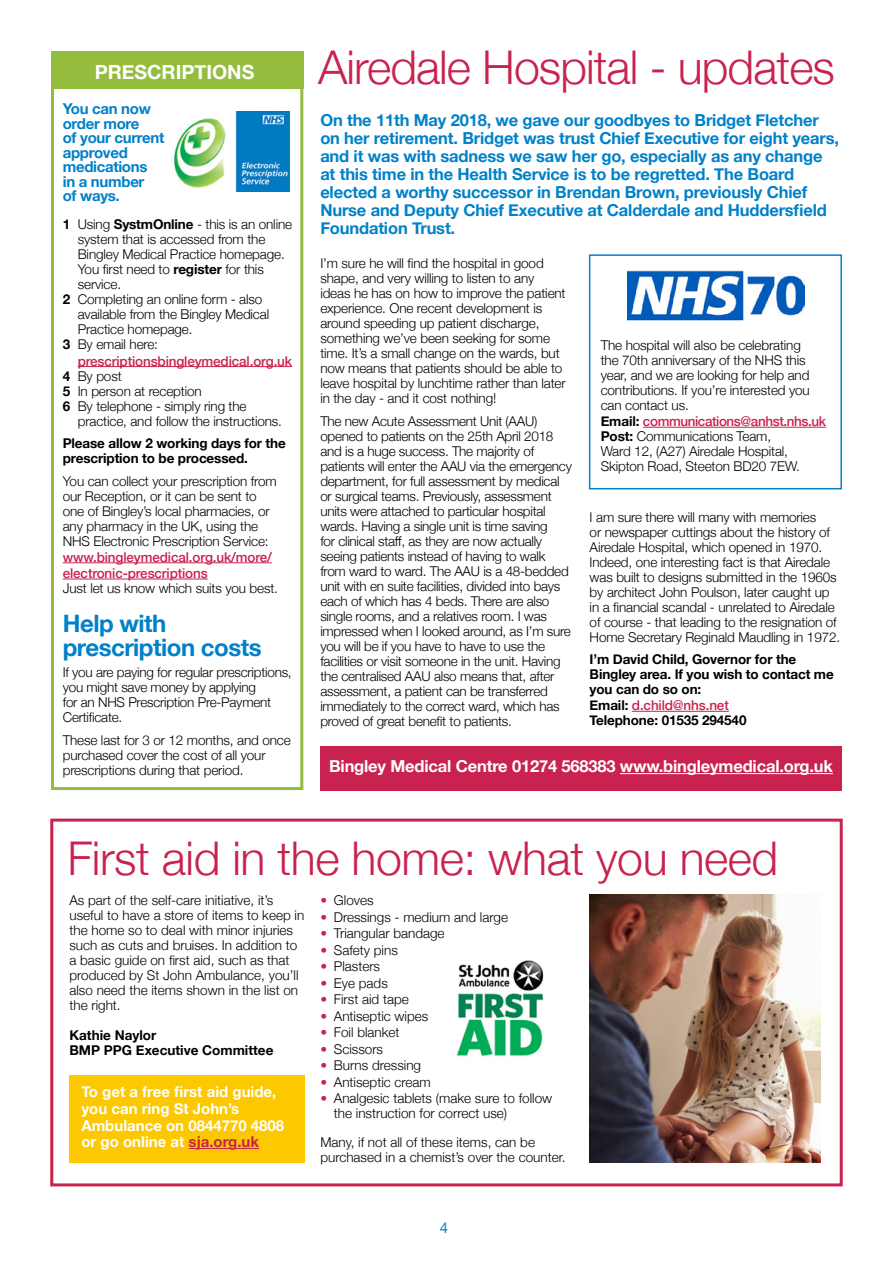
<style>
.page{position:relative;width:893px;height:1263px;background:#fff}
.page>*{position:absolute;margin:0;border:0;box-sizing:border-box;transform-origin:0 0}
.t1{font:300 46.5px "Helvetica Neue";letter-spacing:-.015em;color:#c9224e}
.t2{font:700 24px/24px "Helvetica Neue";letter-spacing:-.02em;color:#0081c9}
.t3{font:700 19.5px "Helvetica Neue";color:#fff}
.t4{font:700 16.5px/18px "Helvetica Neue";letter-spacing:-.01em;color:#0081c9}
.t5{font:700 16.5px "Helvetica Neue";letter-spacing:-.01em;color:#fff}
.t6{font:700 15px/16.5px "Helvetica Neue";color:#fff}
.t7{font:700 15px/14.5px "Helvetica Neue";letter-spacing:-.02em;color:#0081c9}
.t8{font:15px "Helvetica Neue";color:#0081c9}
.t9{font:300 13.5px/15px "Helvetica Neue";letter-spacing:-.01em;color:#000}
.t10{font:700 13.5px/15.3px "Helvetica Neue";letter-spacing:-.01em;color:#000}
.t11{font:500 13.5px/16.2px "Helvetica Neue";letter-spacing:-.01em;color:#c9224e}
.s1{font-weight:700}
.s2{font-weight:500;color:#c9224e}
.s3{color:#c9224e}
</style>
<div class="page">
<div style="left:50px;top:819px;width:793px;height:367px;border:3px solid #c9224e"></div>
<div style="left:51px;top:51px;width:252px;height:739px;border:3px solid #94bd3f"></div>
<hr style="left:632px;top:711px;width:97px;height:1px;background:#c9224e">
<img style="left:174px;top:111px;width:116px;height:80px">
<div style="left:51px;top:51px;width:252px;height:38px;background:#94bd3f"></div>
<hr style="left:78px;top:366px;width:214px;height:1px;background:#c9224e">
<hr style="left:63px;top:562px;width:209px;height:1px;background:#c9224e">
<hr style="left:63px;top:579px;width:145px;height:1px;background:#c9224e">
<img style="left:628px;top:270px;width:176px;height:51px">
<div style="left:589px;top:254px;width:253px;height:235px;border:2px solid #0081c9"></div>
<hr style="left:643px;top:427px;width:183px;height:1px;background:#c9224e">
<div style="left:69px;top:1075px;width:236px;height:87px;background:#fcc800"></div>
<hr style="left:189px;top:1148px;width:70px;height:1px;background:#c9224e">
<img style="left:456px;top:960px;width:88px;height:97px">
<div style="left:320px;top:746px;width:522px;height:44px;background:#c9224e"></div>
<hr style="left:620px;top:773px;width:213px;height:1px;background:#fff">
<img style="left:590px;top:894px;width:231px;height:268px">
<h3 class="t3" style="left:95px;top:57px;width:161px">PRESCRIPTIONS</h3>
<p class="t7" style="left:63px;top:102px;width:103px">You can now order more<br>of your current approved medications<br>in a number<br>of ways.</p>
<p class="t9" style="left:63px;top:216px;width:231px"><span class="s1">1</span> Using <span class="s1">SystmOnline</span> - this is an online</p>
<p class="t9" style="left:78px;top:231px;width:189px">system that is accessed from the</p>
<p class="t9" style="left:78px;top:246px;width:208px">Bingley Medical Practice homepage.</p>
<p class="t9" style="left:78px;top:261px;width:188px">You first need to <span class="s1">register</span> for this</p>
<p class="t9" style="left:78px;top:276px;width:45px">service.</p>
<p class="t9" style="left:63px;top:291px;width:201px"><span class="s1">2</span> Completing an online form - also</p>
<p class="t9" style="left:78px;top:306px;width:193px">available from the Bingley Medical</p>
<p class="t9" style="left:78px;top:321px;width:116px">Practice homepage.</p>
<p class="t9" style="left:63px;top:336px;width:97px"><span class="s1">3</span> By email here:</p>
<p class="t11" style="left:78px;top:352px;width:216px">prescriptionsbingleymedical.org.uk</p>
<p class="t9" style="left:63px;top:367px;width:60px"><span class="s1">4</span> By post</p>
<p class="t9" style="left:63px;top:382px;width:140px"><span class="s1">5</span> In person at reception</p>
<p class="t9" style="left:63px;top:397px;width:185px"><span class="s1">6</span> By telephone - simply ring the</p>
<p class="t9" style="left:78px;top:412px;width:206px">practice, and follow the instructions.</p>
<p class="t10" style="left:63px;top:436px;width:225px">Please allow 2 working days for the prescription to be processed.</p>
<p class="t9" style="left:63px;top:472px;width:215px">You can collect your prescription from our Reception, or it can be sent to one of Bingley’s local pharmacies, or any pharmacy in the UK, using the NHS Electronic Prescription Service:</p>
<p class="t11" style="left:63px;top:548px;width:211px">www.bingleymedical.org.uk/more/ electronic-prescriptions</p>
<p class="t9" style="left:63px;top:580px;width:217px">Just let us know which suits you best.</p>
<h2 class="t2" style="left:63px;top:612px;width:200px">Help with prescription costs</h2>
<p class="t9" style="left:63px;top:664px;width:230px">If you are paying for regular prescriptions, you might save money by applying<br>for an NHS Prescription Pre-Payment<br>Certificate.</p>
<p class="t9" style="left:63px;top:731px;width:229px">These last for 3 or 12 months, and once purchased cover the cost of all your prescriptions during that period.</p>
<h1 class="t1" style="left:318px;top:30px;width:518px">Airedale Hospital - updates</h1>
<p class="t4" style="left:320px;top:111px;width:520px">On the 11th May 2018, we gave our goodbyes to Bridget Fletcher on her retirement. Bridget was trust Chief Executive for eight years, and it was with sadness we saw her go, especially as any change at this time in the Health Service is to be regretted. The Board elected a worthy successor in Brendan Brown, previously Chief Nurse and Deputy Chief Executive at Calderdale and Huddersfield Foundation Trust.</p>
<p class="t9" style="left:320px;top:255px;width:247px">I’m sure he will find the hospital in good shape, and very willing to listen to any ideas he has on how to improve the patient experience. One recent development is around speeding up patient discharge, something we’ve been seeking for some time. It’s a small change on the wards, but now means that patients should be able to leave hospital by lunchtime rather than later in the day - and it cost nothing!</p>
<p class="t9" style="left:320px;top:412px;width:253px">The new Acute Assessment Unit (AAU) opened to patients on the 25th April 2018 and is a huge success. The majority of patients will enter the AAU via the emergency department, for full assessment by medical or surgical teams. Previously, assessment units were attached to particular hospital wards. Having a single unit is time saving<br>for clinical staff, as they are now actually seeing patients instead of having to walk from ward to ward. The AAU is a 48-bedded unit with en suite facilities, divided into bays each of which has 4 beds. There are also single rooms, and a relatives room. I was impressed when I looked around, as I’m sure you will be if you have to have to use the facilities or visit someone in the unit. Having the centralised AAU also means that, after assessment, a patient can be transferred immediately to the correct ward, which has proved of great benefit to patients.</p>
<p class="t9" style="left:601px;top:337px;width:227px">The hospital will also be celebrating<br>the 70th anniversary of the NHS this year, and we are looking for help and contributions. If you’re interested you can contact us.<br><span class="s1">Email:</span> <span class="s2">communications@anhst.nhs.uk </span><span class="s1">Post:</span> Communications Team,<br>Ward 12, (A27) Airedale Hospital, Skipton Road, Steeton BD20 7EW.</p>
<p class="t9" style="left:590px;top:508px;width:252px">I am sure there will many with memories<br>or newspaper cuttings about the history of Airedale Hospital, which opened in 1970.<br>Indeed, one interesting fact is that Airedale was built to designs submitted in the 1960s by architect John Poulson, later caught up in a financial scandal - unrelated to Airedale of course - that leading to the resignation of Home Secretary Reginald Maudling in 1972.</p>
<p class="t10" style="left:590px;top:652px;width:246px">I’m David Child, Governor for the<br>Bingley area. If you wish to contact me you can do so on:<br>Email: <span class="s2">d.child@nhs.net<br></span>Telephone: 01535 294540</p>
<p class="t5" style="left:329px;top:753px;width:505px">Bingley Medical Centre 01274 568383 www.bingleymedical.org.uk</p>
<h1 class="t1" style="left:67px;top:820px;width:712px">First aid in the home: what you need</h1>
<p class="t9" style="left:69px;top:892px;width:236px">As part of the self-care initiative, it’s useful to have a store of items to keep in the home so to deal with minor injuries such as cuts and bruises. In addition to a basic guide on first aid, such as that produced by St John Ambulance, you’ll also need the items shown in the list on the right.</p>
<p class="t10" style="left:69px;top:1028px;width:205px">Kathie Naylor<br>BMP PPG Executive Committee</p>
<p class="t9" style="left:320px;top:892px;width:55px"><span class="s3">•</span> Gloves</p>
<p class="t9" style="left:320px;top:908px;width:189px"><span class="s3">•</span> Dressings - medium and large</p>
<p class="t9" style="left:320px;top:925px;width:126px"><span class="s3">•</span> Triangular bandage</p>
<p class="t9" style="left:320px;top:941px;width:79px"><span class="s3">•</span> Safety pins</p>
<p class="t9" style="left:320px;top:958px;width:61px"><span class="s3">•</span> Plasters</p>
<p class="t9" style="left:320px;top:974px;width:69px"><span class="s3">•</span> Eye pads</p>
<p class="t9" style="left:320px;top:991px;width:90px"><span class="s3">•</span> First aid tape</p>
<p class="t9" style="left:320px;top:1007px;width:109px"><span class="s3">•</span> Antiseptic wipes</p>
<p class="t9" style="left:320px;top:1024px;width:81px"><span class="s3">•</span> Foil blanket</p>
<p class="t9" style="left:320px;top:1040px;width:64px"><span class="s3">•</span> Scissors</p>
<p class="t9" style="left:320px;top:1057px;width:102px"><span class="s3">•</span> Burns dressing</p>
<p class="t9" style="left:320px;top:1073px;width:112px"><span class="s3">•</span> Antiseptic cream</p>
<p class="t9" style="left:334px;top:1090px;width:220px;text-indent:-14px"><span class="s3">•</span> Analgesic tablets (make sure to follow the instruction for correct use)</p>
<p class="t9" style="left:320px;top:1133px;width:247px">Many, if not all of these items, can be purchased in a chemist’s over the counter.</p>
<p class="t6" style="left:81px;top:1084px;width:204px">To get a free first aid guide, you can ring St John’s<br>Ambulance on 0844770 4808 or go online at <span class="s3">sja.org.uk</span></p>
<p class="t8" style="left:440px;top:1216px;width:10px">4</p>
</div>
